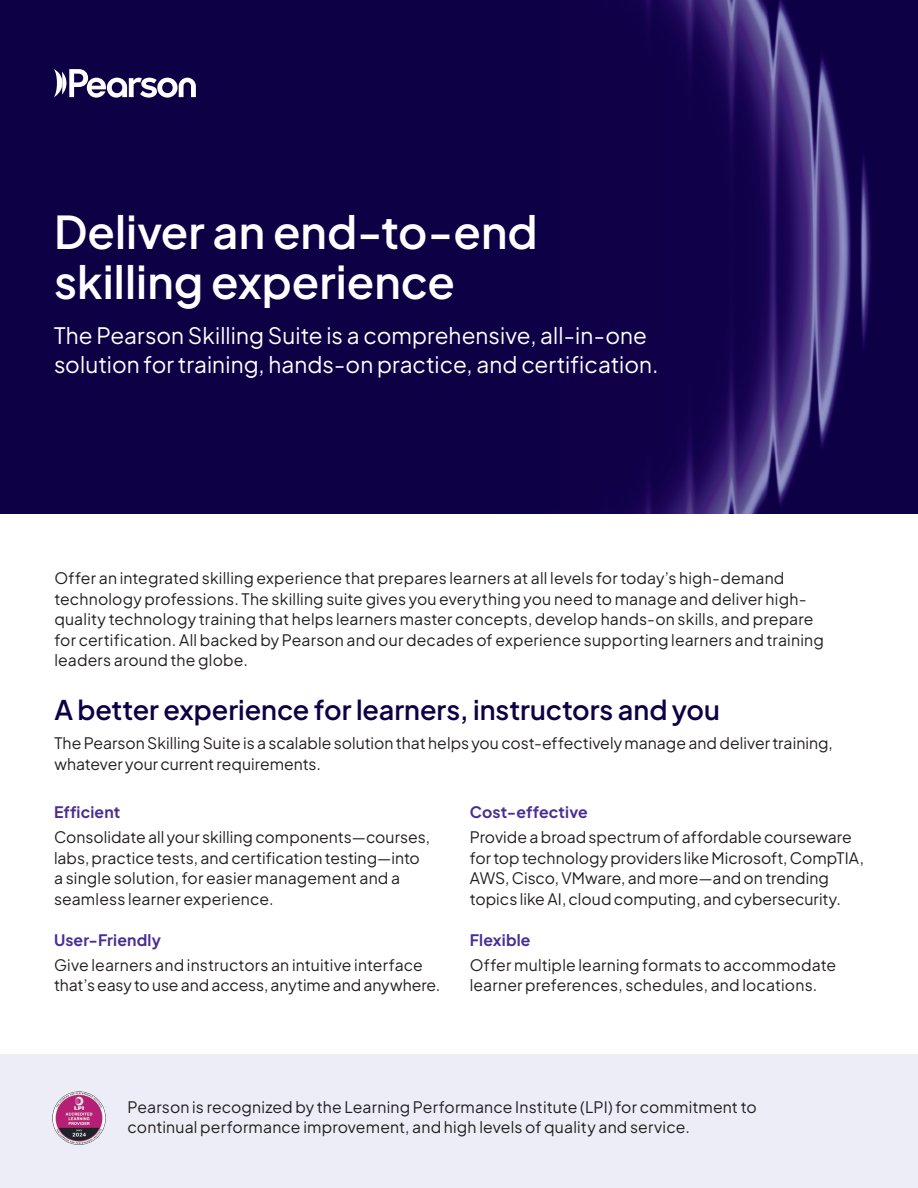
<style>
.page{position:relative;width:918px;height:1188px;background:#fff}
.page>*{position:absolute;margin:0;border:0;box-sizing:border-box;transform-origin:0 0}
.t1{font:600 45px/49.5px "Plus Jakarta Sans";color:#fff}
.t2{font:600 27px "Plus Jakarta Sans";color:#0e0045}
.t3{font:22.5px/29.2px "Plus Jakarta Sans";letter-spacing:.005em;color:#fff}
.t4{font:15.75px/20.4px "Plus Jakarta Sans";letter-spacing:.005em;color:#231f20}
.t5{font:700 15.75px "Plus Jakarta Sans";letter-spacing:.01em;color:#4a2e92}
</style>
<div class="page">
<div style="left:0;top:1054px;width:918px;height:134px;background:#ecedf6"></div>
<img style="left:0;top:0;width:918px;height:513px">
<svg style="left:54px;top:69px;width:142px;height:29px"></svg>
<img style="left:52px;top:1091px;width:54px;height:54px">
<p class="t1" style="left:54px;top:202px;width:485px">Deliver an end-to-end skilling experience</p>
<p class="t3" style="left:54px;top:319px;width:606px">The Pearson Skilling Suite is a comprehensive, all-in-one solution for training, hands-on practice, and certification.</p>
<p class="t4" style="left:54px;top:567px;width:771px">Offer an integrated skilling experience that prepares learners at all levels for today’s high-demand technology professions. The skilling suite gives you everything you need to manage and deliver high&shy;quality technology training that helps learners master concepts, develop hands-on skills, and prepare for certification. All backed by Pearson and our decades of experience supporting learners and training leaders around the globe.</p>
<p class="t2" style="left:54px;top:686px;width:667px">A better experience for learners, instructors and you</p>
<p class="t4" style="left:54px;top:731px;width:780px">The Pearson Skilling Suite is a scalable solution that helps you cost-effectively manage and deliver training, whatever your current requirements.</p>
<p class="t5" style="left:54px;top:799px;width:68px">Efficient</p>
<p class="t4" style="left:54px;top:826px;width:377px">Consolidate all your skilling components—courses, labs, practice tests, and certification testing—into a single solution, for easier management and a seamless learner experience.</p>
<p class="t5" style="left:54px;top:926px;width:108px">User-Friendly</p>
<p class="t4" style="left:54px;top:953px;width:388px">Give learners and instructors an intuitive interface that’s easy to use and access, anytime and anywhere.</p>
<p class="t5" style="left:470px;top:799px;width:119px">Cost-effective</p>
<p class="t4" style="left:470px;top:826px;width:396px">Provide a broad spectrum of affordable courseware for top technology providers like Microsoft, CompTIA, AWS, Cisco, VMware, and more—and on trending topics like AI, cloud computing, and cybersecurity.</p>
<p class="t5" style="left:470px;top:926px;width:62px">Flexible</p>
<p class="t4" style="left:470px;top:953px;width:368px">Offer multiple learning formats to accommodate learner preferences, schedules, and locations.</p>
<p class="t4" style="left:128px;top:1095px;width:631px">Pearson is recognized by the Learning Performance Institute (LPI) for commitment to continual performance improvement, and high levels of quality and service.</p>
</div>
